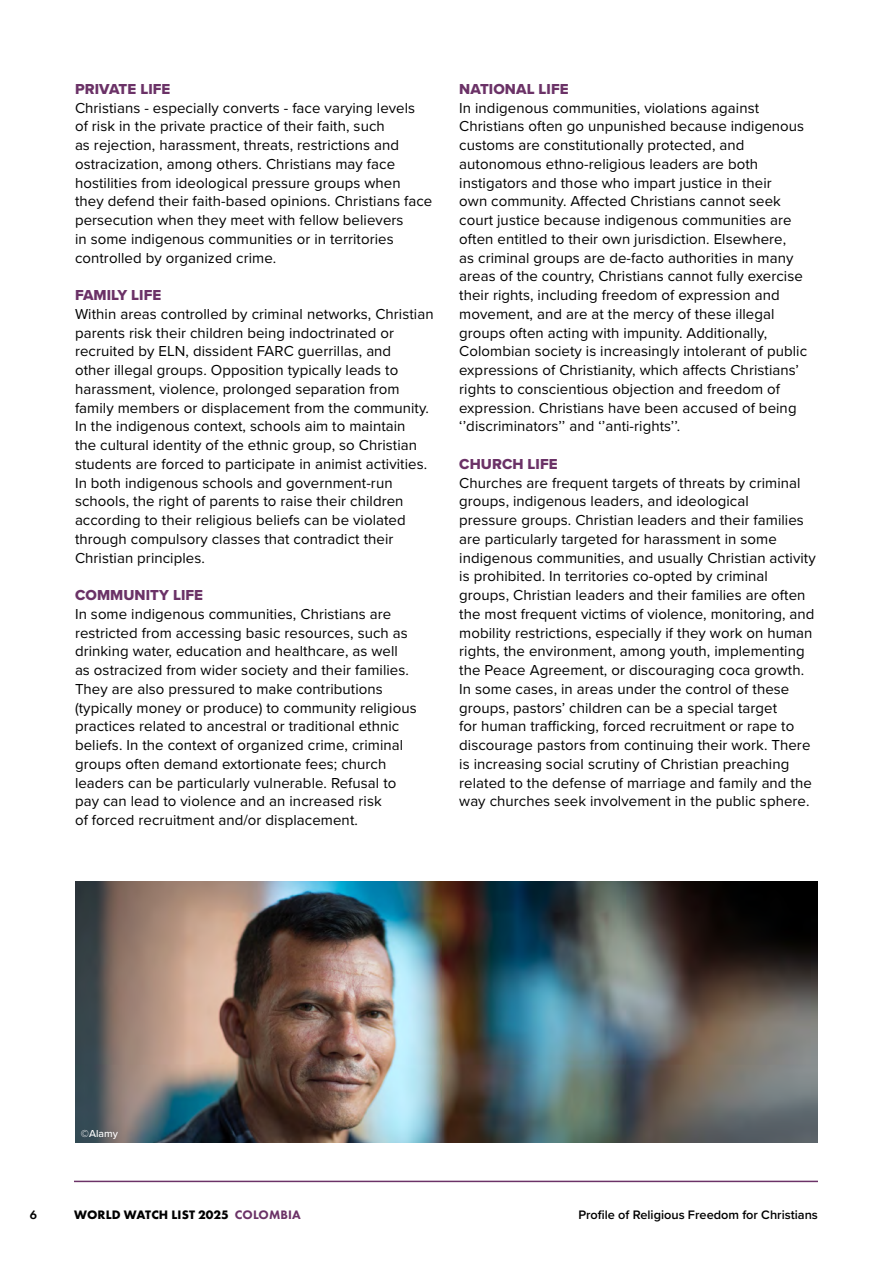
<style>
.page{position:relative;width:893px;height:1263px;background:#fff}
.page>*{position:absolute;margin:0;border:0;box-sizing:border-box;transform-origin:0 0}
.t1{font:15px/18.8px "Proxima Nova";letter-spacing:.005em;color:#000}
.t2{font:15px "Proxima Nova Extrabld";letter-spacing:.005em;color:#6b3267}
.t3{font:600 12.75px "Proxima Nova";color:#000}
.t4{font:700 12.75px "Futura PT";letter-spacing:.01em;color:#000}
.t5{font:600 12.75px "Futura PT";color:#000}
.t6{font:500 10.5px "Proxima Nova";letter-spacing:.005em;color:#fff}
.s1{font-weight:800;color:#6b3267}
</style>
<div class="page">
<hr style="left:74px;top:1181px;width:744px;height:1px;background:#6b3267">
<img style="left:75px;top:881px;width:743px;height:261px">
<p class="t2" style="left:75px;top:78px;width:97px">PRIVATE LIFE</p>
<p class="t1" style="left:75px;top:97px;width:359px">Christians - especially converts - face varying levels<br>of risk in the private practice of their faith, such<br>as rejection, harassment, threats, restrictions and ostracization, among others. Christians may face hostilities from ideological pressure groups when they defend their faith-based opinions. Christians face persecution when they meet with fellow believers<br>in some indigenous communities or in territories controlled by organized crime.</p>
<p class="t2" style="left:75px;top:284px;width:88px">FAMILY LIFE</p>
<p class="t1" style="left:75px;top:304px;width:360px">Within areas controlled by criminal networks, Christian parents risk their children being indoctrinated or recruited by ELN, dissident FARC guerrillas, and<br>other illegal groups. Opposition typically leads to harassment, violence, prolonged separation from family members or displacement from the community.<br>In the indigenous context, schools aim to maintain<br>the cultural identity of the ethnic group, so Christian students are forced to participate in animist activities.<br>In both indigenous schools and government-run schools, the right of parents to raise their children according to their religious beliefs can be violated through compulsory classes that contradict their Christian principles.</p>
<p class="t2" style="left:75px;top:584px;width:130px">COMMUNITY LIFE</p>
<p class="t1" style="left:75px;top:604px;width:343px">In some indigenous communities, Christians are restricted from accessing basic resources, such as drinking water, education and healthcare, as well<br>as ostracized from wider society and their families.<br>They are also pressured to make contributions (typically money or produce) to community religious practices related to ancestral or traditional ethnic beliefs. In the context of organized crime, criminal groups often demand extortionate fees; church leaders can be particularly vulnerable. Refusal to pay can lead to violence and an increased risk<br>of forced recruitment and/or displacement.</p>
<p class="t2" style="left:459px;top:78px;width:111px">NATIONAL LIFE</p>
<p class="t1" style="left:459px;top:97px;width:349px">In indigenous communities, violations against Christians often go unpunished because indigenous customs are constitutionally protected, and autonomous ethno-religious leaders are both instigators and those who impart justice in their<br>own community. Affected Christians cannot seek court justice because indigenous communities are often entitled to their own jurisdiction. Elsewhere,<br>as criminal groups are de-facto authorities in many areas of the country, Christians cannot fully exercise their rights, including freedom of expression and movement, and are at the mercy of these illegal groups often acting with impunity. Additionally, Colombian society is increasingly intolerant of public expressions of Christianity, which affects Christians’ rights to conscientious objection and freedom of expression. Christians have been accused of being ‘’discriminators’’ and ‘’anti-rights’’.</p>
<p class="t2" style="left:459px;top:453px;width:100px">CHURCH LIFE</p>
<p class="t1" style="left:459px;top:472px;width:358px">Churches are frequent targets of threats by criminal groups, indigenous leaders, and ideological<br>pressure groups. Christian leaders and their families are particularly targeted for harassment in some indigenous communities, and usually Christian activity is prohibited. In territories co-opted by criminal groups, Christian leaders and their families are often the most frequent victims of violence, monitoring, and mobility restrictions, especially if they work on human rights, the environment, among youth, implementing the Peace Agreement, or discouraging coca growth.<br>In some cases, in areas under the control of these groups, pastors’ children can be a special target<br>for human trafficking, forced recruitment or rape to discourage pastors from continuing their work. There is increasing social scrutiny of Christian preaching related to the defense of marriage and family and the way churches seek involvement in the public sphere.</p>
<p class="t6" style="left:81px;top:1125px;width:39px">©Alamy</p>
<p class="t5" style="left:30px;top:1207px;width:9px">6</p>
<p class="t4" style="left:74px;top:1206px;width:228px">WORLD WATCH LIST 2025 <span class="s1">COLOMBIA</span></p>
<p class="t3" style="left:578px;top:1205px;width:241px">Profile of Religious Freedom for Christians</p>
</div>
